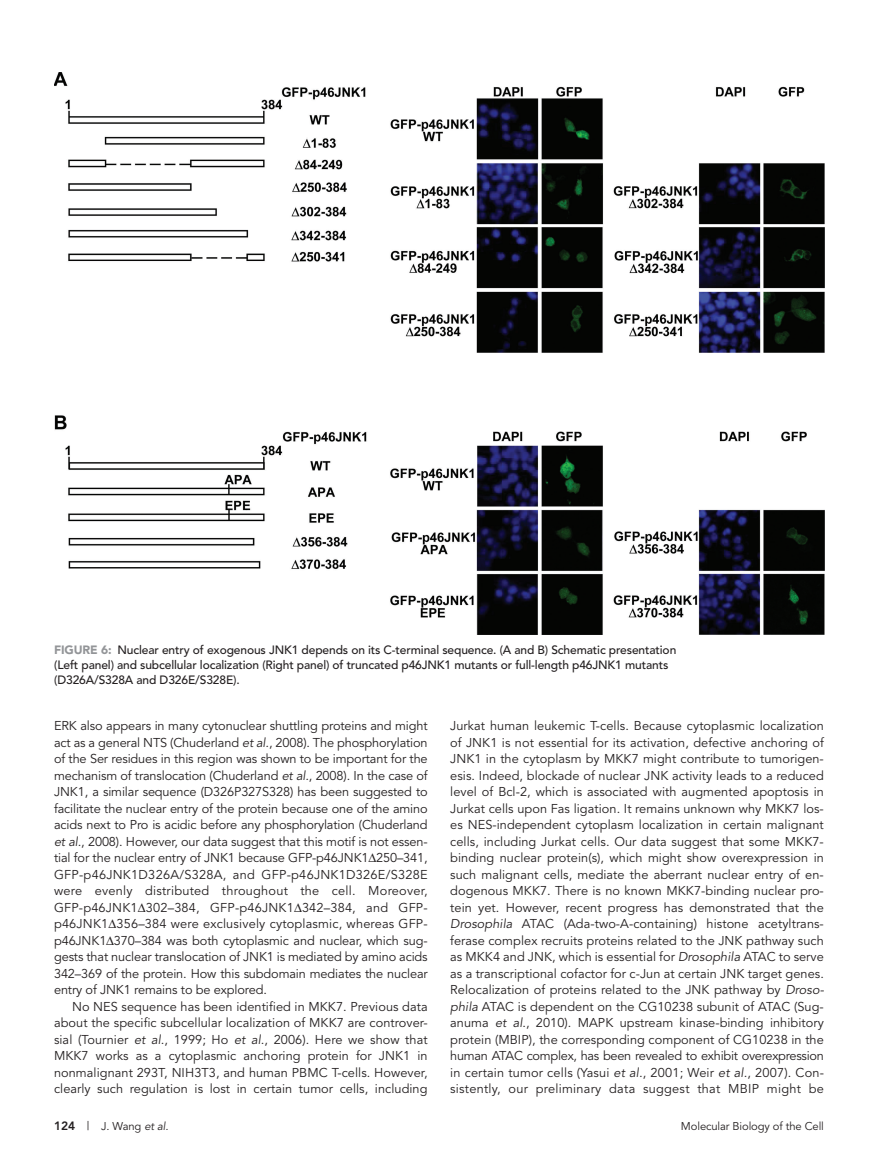
<style>
.page{position:relative;width:878px;height:1175px;background:#fff}
.page>*{position:absolute;margin:0;border:0;box-sizing:border-box;transform-origin:0 0}
.t1{font:12.75px/16.5px "Avenir";letter-spacing:.005em;color:#231f20;text-align:justify}
.t2{font:500 12px/15px "Avenir";letter-spacing:-.01em;color:#231f20}
.t3{font:11.25px "Avenir";letter-spacing:-.01em;color:#231f20}
.s1{font-weight:900;color:#939598}
.s2{font-style:italic}
.s3{font-weight:800;font-size:12px}
.s4{font-size:12px}
</style>
<div class="page">
<img style="left:54px;top:72px;width:770px;height:562px">
<p class="t2" style="left:54px;top:644px;width:623px"><span class="s1">FIGURE 6:</span> Nuclear entry of exogenous JNK1 depends on its C-terminal sequence. (A and B) Schematic presentation (Left panel) and subcellular localization (Right panel) of truncated p46JNK1 mutants or full-length p46JNK1 mutants (D326A/S328A and D326E/S328E).</p>
<p class="t1" style="left:54px;top:718px;width:375px">ERK also appears in many cytonuclear shuttling proteins and might act as a general NTS (Chuderland <span class="s2">et al.</span>, 2008). The phosphorylation of the Ser residues in this region was shown to be important for the mechanism of translocation (Chuderland <span class="s2">et al.</span>, 2008). In the case of JNK1, a similar sequence (D326P327S328) has been suggested to facilitate the nuclear entry of the protein because one of the amino acids next to Pro is acidic before any phosphorylation (Chuderland <span class="s2">et al.</span>, 2008). However, our data suggest that this motif is not essen&shy;tial for the nuclear entry of JNK1 because GFP-p46JNK1 250–341, GFP-p46JNK1D326A/S328A, and GFP-p46JNK1D326E/S328E were evenly distributed throughout the cell. Moreover, GFP-p46JNK1 302–384, GFP-p46JNK1 342–384, and GFP&shy;p46JNK1 356–384 were exclusively cytoplasmic, whereas GFP&shy;p46JNK1 370–384 was both cytoplasmic and nuclear, which sug&shy;gests that nuclear translocation of JNK1 is mediated by amino acids 342–369 of the protein. How this subdomain mediates the nuclear entry of JNK1 remains to be explored.</p>
<p class="t1" style="left:54px;top:999px;width:375px;text-indent:18px">No NES sequence has been identified in MKK7. Previous data about the specific subcellular localization of MKK7 are controver&shy;sial (Tournier <span class="s2">et al.</span>, 1999; Ho <span class="s2">et al.</span>, 2006). Here we show that MKK7 works as a cytoplasmic anchoring protein for JNK1 in nonmalignant 293T, NIH3T3, and human PBMC T-cells. However, clearly such regulation is lost in certain tumor cells, including</p>
<p class="t1" style="left:450px;top:718px;width:375px">Jurkat human leukemic T-cells. Because cytoplasmic localization of JNK1 is not essential for its activation, defective anchoring of JNK1 in the cytoplasm by MKK7 might contribute to tumorigen&shy;esis. Indeed, blockade of nuclear JNK activity leads to a reduced level of Bcl-2, which is associated with augmented apoptosis in Jurkat cells upon Fas ligation. It remains unknown why MKK7 los&shy;es NES-independent cytoplasm localization in certain malignant cells, including Jurkat cells. Our data suggest that some MKK7- binding nuclear protein(s), which might show overexpression in such malignant cells, mediate the aberrant nuclear entry of en&shy;dogenous MKK7. There is no known MKK7-binding nuclear pro&shy;tein yet. However, recent progress has demonstrated that the <span class="s2">Drosophila</span> ATAC (Ada-two-A-containing) histone acetyltrans&shy;ferase complex recruits proteins related to the JNK pathway such as MKK4 and JNK, which is essential for <span class="s2">Drosophila</span> ATAC to serve as a transcriptional cofactor for c-Jun at certain JNK target genes.<br>Relocalization of proteins related to the JNK pathway by <span class="s2">Droso&shy;phila</span> ATAC is dependent on the CG10238 subunit of ATAC (Sug&shy;anuma <span class="s2">et al</span>., 2010). MAPK upstream kinase-binding inhibitory protein (MBIP), the corresponding component of CG10238 in the human ATAC complex, has been revealed to exhibit overexpression in certain tumor cells (Yasui <span class="s2">et al.</span>, 2001; Weir <span class="s2">et al.</span>, 2007). Con&shy;sistently, our preliminary data suggest that MBIP might be</p>
<p class="t3" style="left:54px;top:1121px;width:116px"><span class="s3">124</span> <span class="s4">|</span> J. Wang <span class="s2">et al.</span></p>
<p class="t3" style="left:681px;top:1121px;width:144px">Molecular Biology of the Cell</p>
</div>
